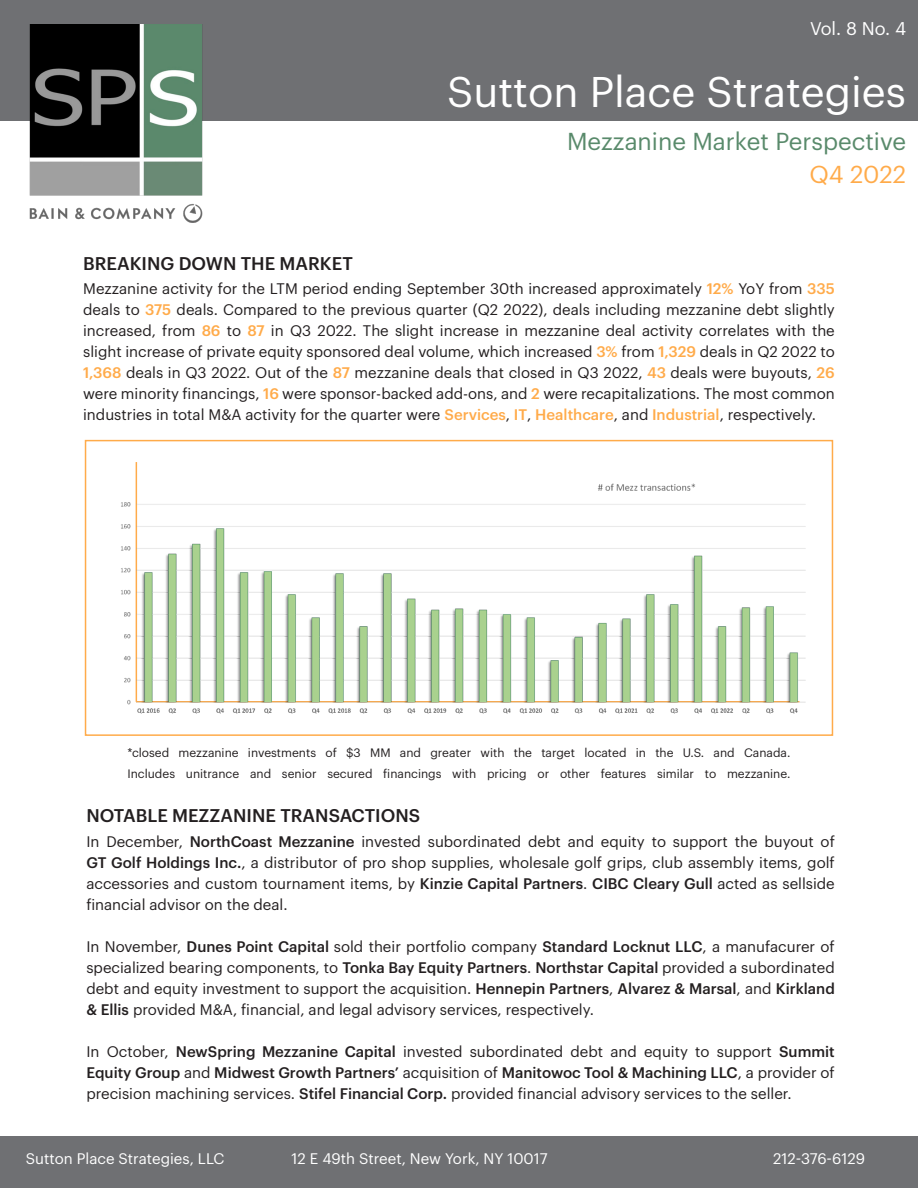
<style>
.page{position:relative;width:918px;height:1188px;background:#fff}
.page>*{position:absolute;margin:0;border:0;box-sizing:border-box;transform-origin:0 0}
.t1{font:42px "Graphik";color:#fff}
.t2{font:24px "Graphik";color:#598a6b}
.t3{font:24px "Graphik";color:#ffab4a}
.t4{font:500 18px "Graphik";color:#231f20}
.t5{font:18px "Graphik";color:#fff}
.t6{font:15px/21px "Graphik";color:#231f20;text-align:justify}
.t7{font:15px "Graphik";color:#fff}
.t8{font:12px/21px "Graphik";color:#231f20}
.s1{font-weight:500;color:#ffab4a}
.s2{font-weight:500}
</style>
<div class="page">
<div style="left:85px;top:440px;width:748px;height:296px;border:2px solid #ffab4a"></div>
<div style="left:0;top:1136px;width:918px;height:52px;background:#6f7073"></div>
<div style="left:0;top:0;width:918px;height:121px;background:#6f7073"></div>
<img style="left:29px;top:24px;width:173px;height:198px">
<hr style="left:136px;top:462px;width:1px;height:240px;background:#ffab4a">
<img style="left:121px;top:474px;width:685px;height:240px">
<p class="t4" style="left:83px;top:250px;width:271px">BREAKING DOWN THE MARKET</p>
<p class="t5" style="left:810px;top:14px;width:98px">Vol. 8 No. 4</p>
<p class="t1" style="left:447px;top:60px;width:460px">Sutton Place Strategies</p>
<p class="t2" style="left:567px;top:123px;width:341px">Mezzanine Market Perspective</p>
<p class="t3" style="left:809px;top:156px;width:98px">Q4 2022</p>
<p class="t6" style="left:83px;top:277px;width:753px">Mezzanine activity for the LTM period ending September 30th increased approximately <span class="s1">12%</span> YoY from <span class="s1">335 </span>deals to <span class="s1">375</span> deals. Compared to the previous quarter (Q2 2022), deals including mezzanine debt slightly increased, from <span class="s1">86</span> to <span class="s1">87</span> in Q3 2022. The slight increase in mezzanine deal activity correlates with the slight increase of private equity sponsored deal volume, which increased <span class="s1">3%</span> from <span class="s1">1,329</span> deals in Q2 2022 to <span class="s1">1,368</span> deals in Q3 2022. Out of the <span class="s1">87</span> mezzanine deals that closed in Q3 2022, <span class="s1">43</span> deals were buyouts, <span class="s1">26 </span>were minority financings, <span class="s1">16</span> were sponsor-backed add-ons, and <span class="s1">2</span> were recapitalizations. The most common industries in total M&amp;A activity for the quarter were <span class="s1">Services</span>, <span class="s1">IT</span>, <span class="s1">Healthcare</span>, and <span class="s1">Industrial</span>, respectively.</p>
<p class="t8" style="left:127px;top:741px;width:665px">*closed mezzanine investments of $3 MM and greater with the target located in the U.S. and Canada.<br>Includes unitrance and senior secured financings with pricing or other features similar to mezzanine.</p>
<p class="t4" style="left:86px;top:802px;width:335px">NOTABLE MEZZANINE TRANSACTIONS</p>
<p class="t6" style="left:86px;top:830px;width:750px">In December, <span class="s2">NorthCoast Mezzanine</span> invested subordinated debt and equity to support the buyout of <span class="s2">GT Golf Holdings Inc.</span>, a distributor of pro shop supplies, wholesale golf grips, club assembly items, golf accessories and custom tournament items, by <span class="s2">Kinzie Capital Partners</span>. <span class="s2">CIBC Cleary Gull</span> acted as sellside financial advisor on the deal.</p>
<p class="t6" style="left:86px;top:935px;width:750px">In November, <span class="s2">Dunes Point Capital</span> sold their portfolio company <span class="s2">Standard Locknut LLC</span>, a manufacurer of specialized bearing components, to <span class="s2">Tonka Bay Equity Partners</span>. <span class="s2">Northstar Capital</span> provided a subordinated debt and equity investment to support the acquisition. <span class="s2">Hennepin Partners</span>, <span class="s2">Alvarez &amp; Marsal</span>, and <span class="s2">Kirkland &amp; Ellis</span> provided M&amp;A, financial, and legal advisory services, respectively.</p>
<p class="t6" style="left:86px;top:1040px;width:750px">In October, <span class="s2">NewSpring Mezzanine Capital</span> invested subordinated debt and equity to support <span class="s2">Summit Equity Group</span> and <span class="s2">Midwest Growth Partners’</span> acquisition of <span class="s2">Manitowoc Tool &amp; Machining LLC</span>, a provider of precision machining services. <span class="s2">Stifel Financial Corp.</span> provided financial advisory services to the seller.</p>
<p class="t7" style="left:26px;top:1147px;width:200px">Sutton Place Strategies, LLC</p>
<p class="t7" style="left:292px;top:1147px;width:258px">12 E 49th Street, New York, NY 10017</p>
<p class="t7" style="left:773px;top:1147px;width:93px">212-376-6129</p>
</div>
